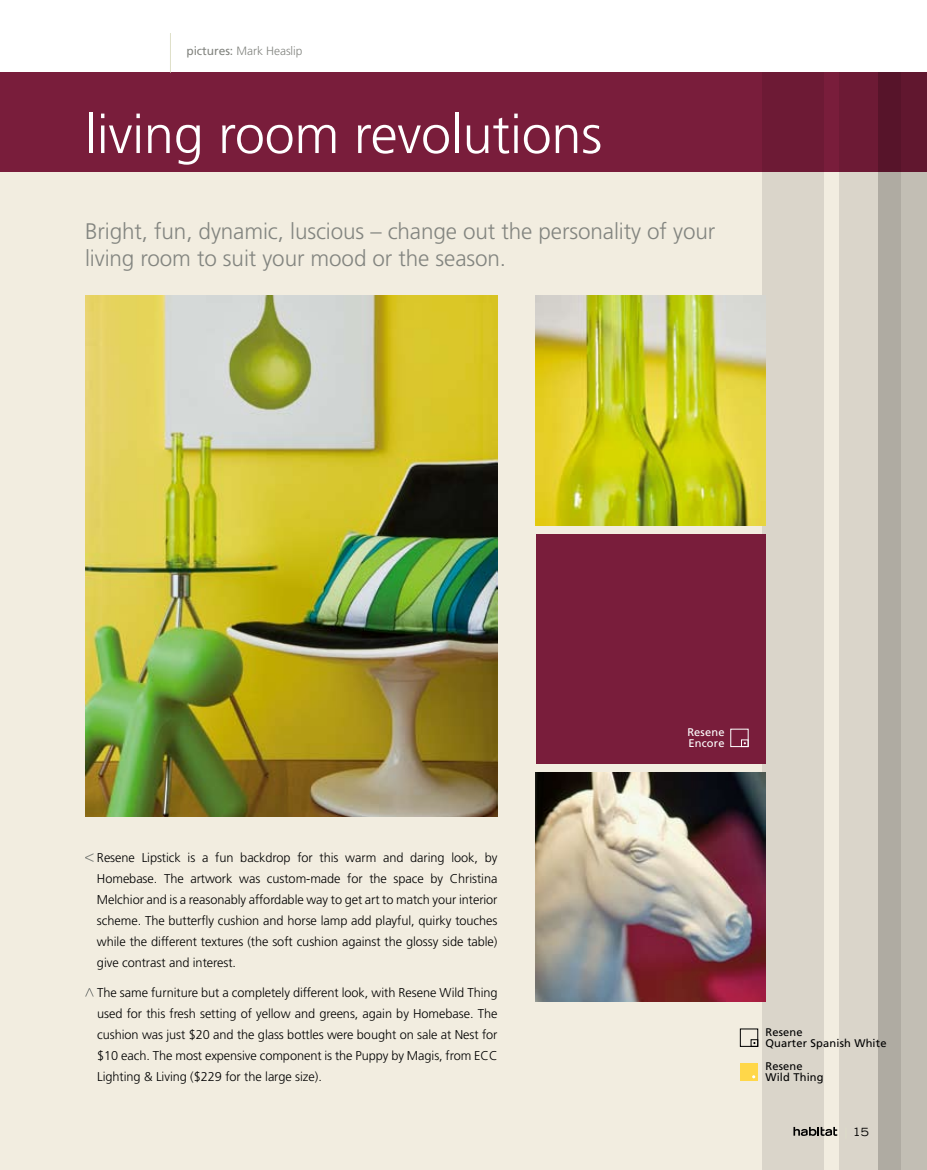
<style>
.page{position:relative;width:927px;height:1170px;background:#fff}
.page>*{position:absolute;margin:0;border:0;box-sizing:border-box;transform-origin:0 0}
.t1{font:300 54px "Frutiger";letter-spacing:-.005em;color:#fff}
.t2{font:300 22.5px/27px "Frutiger";letter-spacing:-.005em;color:#838580}
.t3{font:300 12.75px/21px "Frutiger";letter-spacing:-.005em;color:#000;text-align:justify}
.t4{font:300 12px "Frutiger";letter-spacing:-.005em;color:#838580}
.t5{font:expanded 11.25px "Trade Gothic LH";color:#000}
.t6{font:11.1px/11.1px "Frutiger";letter-spacing:.015em;color:#000}
.t7{font:11.1px/11.1px "Frutiger";letter-spacing:.015em;color:#fff}
.s1{font-weight:400}
.s2{color:#dee0c8}
</style>
<div class="page">
<div style="left:0;top:172px;width:927px;height:997px;background:#f2ede0"></div>
<div style="left:0;top:72px;width:927px;height:100px;background:#791d3b"></div>
<svg style="left:763px;top:72px;width:61px;height:1097px;background:#cec2ba"></svg>
<svg style="left:839px;top:72px;width:39px;height:1097px;background:#d0c3bc"></svg>
<svg style="left:878px;top:72px;width:49px;height:1097px;background:#b0a69f"></svg>
<div style="left:536px;top:534px;width:229px;height:229px;background:#791d3b"></div>
<img style="left:536px;top:772px;width:229px;height:229px">
<img style="left:536px;top:296px;width:229px;height:229px">
<img style="left:85px;top:296px;width:412px;height:520px">
<svg style="left:85px;top:853px;width:9px;height:8px"></svg>
<svg style="left:85px;top:988px;width:9px;height:8px"></svg>
<hr style="left:170px;top:33px;width:1px;height:40px;background:#dee0c8">
<div style="left:741px;top:739px;width:7px;height:7px;border:1px solid #fff"></div>
<div style="left:740px;top:1063px;width:17px;height:17px;background:#ffd749"></div>
<div style="left:740px;top:1028px;width:18px;height:18px;border:1px solid #000"></div>
<div style="left:751px;top:1039px;width:7px;height:7px;border:1px solid #000"></div>
<svg style="left:793px;top:1126px;width:44px;height:9px"></svg>
<p class="t4" style="left:186px;top:44px;width:118px"><span class="s1">pictures:</span> Mark Heaslip</p>
<h1 class="t1" style="left:85px;top:104px;width:519px">living room revolutions</h1>
<h2 class="t2" style="left:85px;top:218px;width:632px">Bright, fun, dynamic, luscious – change out the personality of your living room to suit your mood or the season.</h2>
<p class="t3" style="left:97px;top:847px;width:402px">Resene Lipstick is a fun backdrop for this warm and daring look, by Homebase. The artwork was custom-made for the space by Christina Melchior and is a reasonably affordable way to get art to match your interior scheme. The butterfly cushion and horse lamp add playful, quirky touches while the different textures (the soft cushion against the glossy side table) give contrast and interest.</p>
<p class="t3" style="left:97px;top:981px;width:402px">The same furniture but a completely different look, with Resene Wild Thing used for this fresh setting of yellow and greens, again by Homebase. The cushion was just $20 and the glass bottles were bought on sale at Nest for $10 each. The most expensive component is the Puppy by Magis, from ECC Lighting &amp; Living ($229 for the large size).</p>
<p class="t7" style="left:687px;top:726px;width:39px">Resene<br>Encore</p>
<p class="t6" style="left:765px;top:1026px;width:123px">Resene<br>Quarter Spanish White</p>
<p class="t6" style="left:765px;top:1060px;width:60px">Resene<br>Wild Thing</p>
<p class="t5" style="left:845px;top:1124px;width:26px"><span class="s2">|</span> 15</p>
</div>
